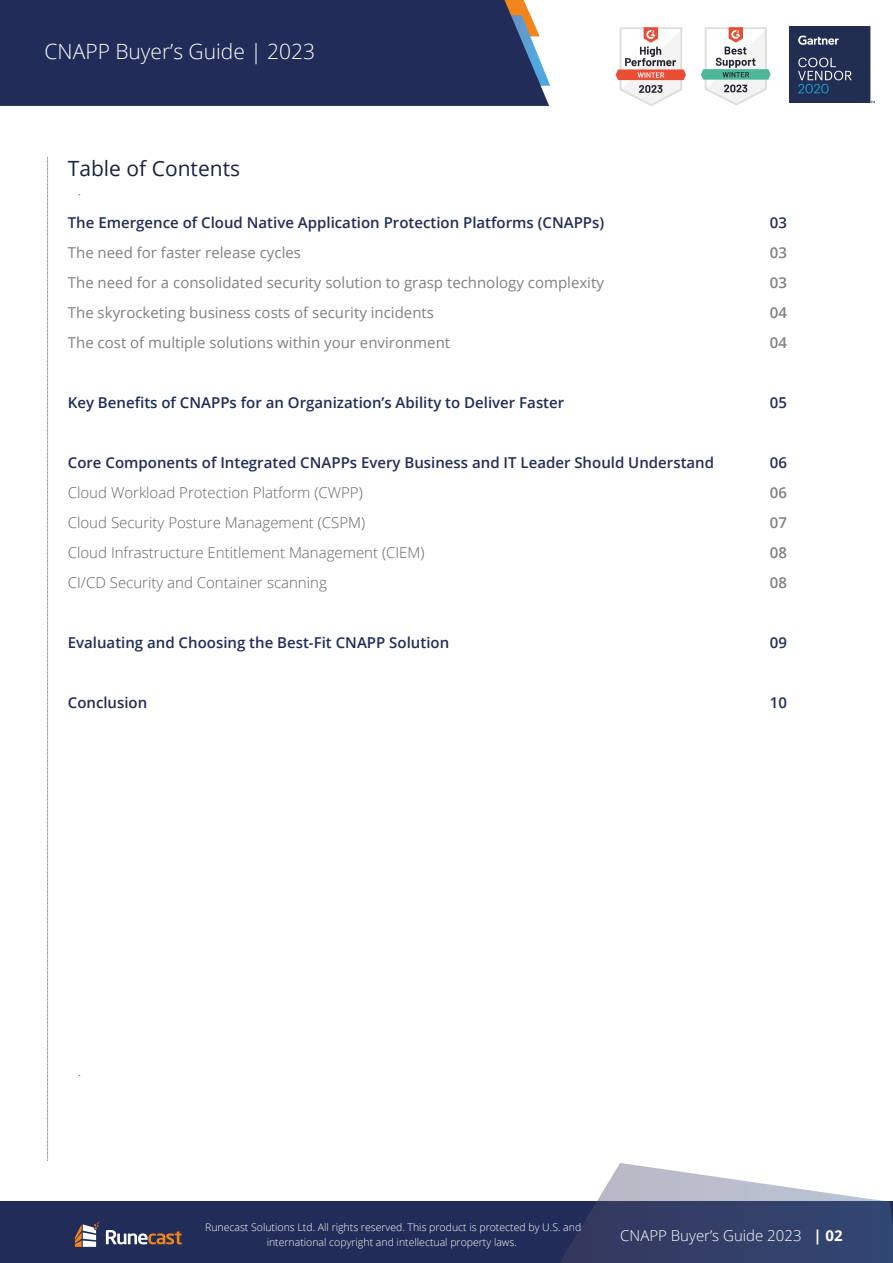
<style>
.page{position:relative;width:893px;height:1263px;background:#fff}
.page>*{position:absolute;margin:0;border:0;box-sizing:border-box;transform-origin:0 0}
.t1{font:300 21px "Open Sans";color:#fff}
.t2{font:21px "Open Sans";color:#18243e}
.t3{font:600 15px "Open Sans";color:#212d58}
.t4{font:15px "Open Sans";color:#808081}
.t5{font:300 15px "Open Sans";color:#656464}
.t6{font:300 15px "Open Sans";color:#fff}
.t7{font:600 15px "Open Sans";color:#808081}
.t8{font:300 10.5px/15px "Open Sans";color:#fff;text-align:center}
.s1{font-weight:700}
</style>
<div class="page">
<svg style="left:47px;top:157px;width:1px;height:1004px"></svg>
<div style="left:0;top:0;width:549px;height:106px;background:#212d58"></div>
<img style="left:789px;top:26px;width:85px;height:77px">
<svg style="left:616px;top:27px;width:70px;height:79px"></svg>
<svg style="left:701px;top:27px;width:70px;height:79px"></svg>
<div style="left:0;top:1201px;width:893px;height:62px;background:#212d58"></div>
<svg style="left:106px;top:1230px;width:76px;height:14px"></svg>
<svg style="left:75px;top:1222px;width:24px;height:25px"></svg>
<svg style="left:560px;top:1163px;width:333px;height:100px"></svg>
<h1 class="t1" style="left:45px;top:37px;width:272px">CNAPP Buyer’s Guide | 2023</h1>
<h1 class="t2" style="left:68px;top:154px;width:174px">Table of Contents</h1>
<p class="t3" style="left:68px;top:212px;width:538px">The Emergence of Cloud Native Application Protection Platforms (CNAPPs)</p>
<p class="t3" style="left:770px;top:212px;width:19px">03</p>
<p class="t4" style="left:68px;top:242px;width:235px">The need for faster release cycles</p>
<p class="t7" style="left:770px;top:242px;width:19px">03</p>
<p class="t4" style="left:68px;top:272px;width:538px">The need for a consolidated security solution to grasp technology complexity</p>
<p class="t7" style="left:770px;top:272px;width:19px">03</p>
<p class="t4" style="left:68px;top:302px;width:368px">The skyrocketing business costs of security incidents</p>
<p class="t7" style="left:770px;top:302px;width:19px">04</p>
<p class="t4" style="left:68px;top:332px;width:384px">The cost of multiple solutions within your environment</p>
<p class="t7" style="left:770px;top:332px;width:19px">04</p>
<p class="t3" style="left:68px;top:392px;width:498px">Key Benefits of CNAPPs for an Organization’s Ability to Deliver Faster</p>
<p class="t3" style="left:770px;top:392px;width:19px">05</p>
<p class="t3" style="left:68px;top:452px;width:648px">Core Components of Integrated CNAPPs Every Business and IT Leader Should Understand</p>
<p class="t3" style="left:770px;top:452px;width:19px">06</p>
<p class="t5" style="left:68px;top:482px;width:296px">Cloud Workload Protection Platform (CWPP)</p>
<p class="t7" style="left:770px;top:482px;width:19px">06</p>
<p class="t5" style="left:68px;top:512px;width:299px">Cloud Security Posture Management (CSPM)</p>
<p class="t7" style="left:770px;top:512px;width:19px">07</p>
<p class="t5" style="left:68px;top:542px;width:358px">Cloud Infrastructure Entitlement Management (CIEM)</p>
<p class="t7" style="left:770px;top:542px;width:19px">08</p>
<p class="t5" style="left:68px;top:572px;width:261px">CI/CD Security and Container scanning</p>
<p class="t7" style="left:770px;top:572px;width:19px">08</p>
<p class="t3" style="left:68px;top:632px;width:383px">Evaluating and Choosing the Best-Fit CNAPP Solution</p>
<p class="t3" style="left:770px;top:632px;width:19px">09</p>
<p class="t3" style="left:68px;top:692px;width:81px">Conclusion</p>
<p class="t3" style="left:770px;top:692px;width:19px">10</p>
<p class="t8" style="left:205px;top:1220px;width:378px">Runecast Solutions Ltd. All rights reserved. This product is protected by U.S. and international copyright and intellectual property laws.</p>
<p class="t6" style="left:620px;top:1225px;width:224px">CNAPP Buyer’s Guide 2023 <span class="s1">| 02</span></p>
</div>
